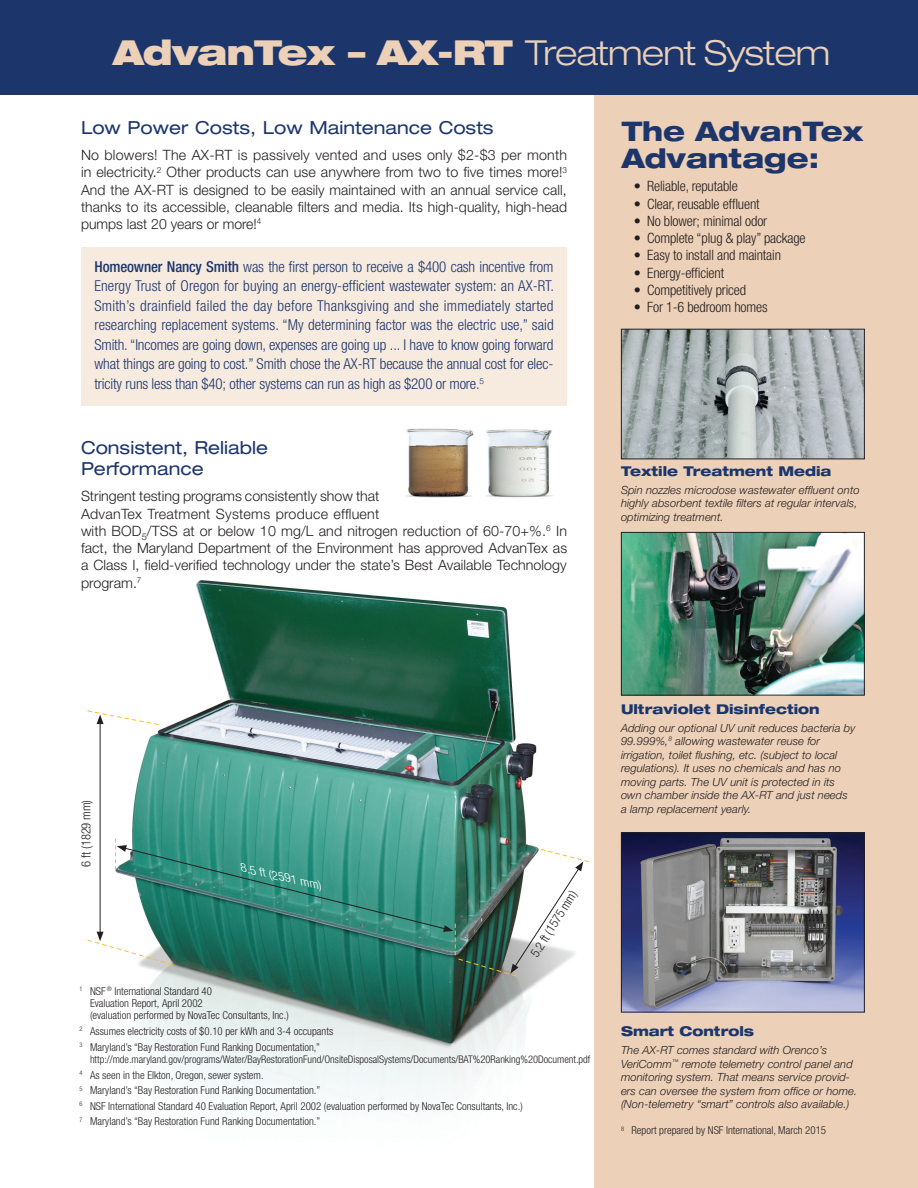
<style>
.page{position:relative;width:918px;height:1188px;background:#fff}
.page>*{position:absolute;margin:0;border:0;box-sizing:border-box;transform-origin:0 0}
.t1{font:300 expanded 34.5px "Helvetica Neue LT Pro";letter-spacing:-.025em;color:#ecd0b8}
.Sub-Heads_1{font:800 expanded 27px/27px "Helvetica Neue LT Pro";color:#1c366c}
.Sub-Heads{font:expanded 18px/21px "Helvetica Neue LT Pro";color:#1c366c}
.Pull_Quote{font:300 condensed 15px/19.5px "Helvetica Neue LT Pro";letter-spacing:-.01em;color:#1c366c;text-align:justify}
.Text{font:300 14.25px/17.2px "Helvetica Neue LT Pro";color:#231f20;text-align:justify}
.t2{font:300 condensed 14.25px "Helvetica Neue LT Pro";letter-spacing:-.01em;color:#231f20}
.Sub-heads_2{font:800 expanded 13.5px "Helvetica Neue LT Pro";color:#1c366c}
.Captions{font:800 expanded 13.5px "Helvetica Neue LT Pro";color:#1c366c}
.Pull_Quote-2{font:300 condensed 12.6px "Helvetica Neue LT Pro";letter-spacing:-.01em;color:#231f20}
.Pull_Quote-3{font:italic 300 condensed 11.4px "Helvetica Neue LT Pro";color:#fff;scale:1.21 1}
.Captions-2{font:italic 300 11.25px/13.5px "Helvetica Neue LT Pro";letter-spacing:.005em;color:#231f20}
.Captions-3{font:300 condensed 10.8px/12.3px "Helvetica Neue LT Pro";color:#231f20}
.Captions-4{font:300 condensed 10.5px "Helvetica Neue LT Pro";color:#231f20}
.s1{font-weight:900}
.s2{font-weight:500}
</style>
<div class="page">
<img style="left:115px;top:580px;width:431px;height:528px">
<hr style="left:100px;top:722px;width:1px;height:212px;background:#231f20">
<svg style="left:87px;top:710px;width:72px;height:16px"></svg>
<svg style="left:87px;top:839px;width:502px;height:138px"></svg>
<div style="left:595px;top:0;width:323px;height:1188px;background:#ecd0b8"></div>
<img style="left:623px;top:534px;width:240px;height:160px">
<div style="left:621px;top:532px;width:244px;height:164px;border:1px solid #231f20"></div>
<img style="left:623px;top:331px;width:240px;height:126px">
<div style="left:621px;top:329px;width:244px;height:130px;border:1px solid #231f20"></div>
<img style="left:623px;top:834px;width:240px;height:176px">
<div style="left:621px;top:832px;width:244px;height:180px;border:1px solid #231f20"></div>
<div style="left:0;top:0;width:918px;height:94px;background:#1c366c"></div>
<div style="left:81px;top:248px;width:486px;height:158px;background:#f7ebe0"></div>
<img style="left:406px;top:428px;width:147px;height:70px">
<p class="t1" style="left:113px;top:32px;width:719px"><span class="s1">AdvanTex – AX-RT</span> Treatment System</p>
<p class="Sub-Heads" style="left:81px;top:117px;width:414px">Low Power Costs, Low Maintenance Costs</p>
<p class="Text" style="left:81px;top:146px;width:488px">No blowers! The AX-RT is passively vented and uses only $2-$3 per month in electricity.<sup>2</sup> Other products can use anywhere from two to five times more!<sup>3<br></sup>And the AX-RT is designed to be easily maintained with an annual service call, thanks to its accessible, cleanable filters and media. Its high-quality, high-head pumps last 20 years or more!<sup>4</sup></p>
<p class="Pull_Quote" style="left:94px;top:257px;width:461px"><span class="s2">Homeowner Nancy Smith</span> was the first person to receive a $400 cash incentive from Energy Trust of Oregon for buying an energy-efficient wastewater system: an AX-RT.<br>Smith’s drainfield failed the day before Thanksgiving and she immediately started researching replacement systems. “My determining factor was the electric use,” said Smith. “Incomes are going down, expenses are going up ... I have to know going forward what things are going to cost.” Smith chose the AX-RT because the annual cost for elec&shy;tricity runs less than $40; other systems can run as high as $200 or more.<sup>5</sup></p>
<p class="Sub-Heads" style="left:81px;top:437px;width:189px">Consistent, Reliable<br>Performance</p>
<p class="Text" style="left:81px;top:487px;width:488px;text-align:left">Stringent testing programs consistently show that<br>AdvanTex Treatment Systems produce effluent<br>with BOD<sub>5</sub>/TSS at or below 10 mg/L and nitrogen reduction of 60-70+%.<sup>6</sup> In fact, the Maryland Department of the Environment has approved AdvanTex as a Class I, field-verified technology under the state’s Best Available Technology program.<sup>7</sup></p>
<p class="Sub-Heads_1" style="left:622px;top:117px;width:243px">The AdvanTex<br>Advantage:</p>
<p class="t2" style="left:634px;top:178px;width:106px">• Reliable, reputable</p>
<p class="t2" style="left:634px;top:196px;width:127px">• Clear, reusable effluent</p>
<p class="t2" style="left:634px;top:213px;width:135px">• No blower; minimal odor</p>
<p class="t2" style="left:634px;top:230px;width:173px">• Complete “plug &amp; play” package</p>
<p class="t2" style="left:634px;top:247px;width:149px">• Easy to install and maintain</p>
<p class="t2" style="left:634px;top:264px;width:92px">• Energy-efficient</p>
<p class="t2" style="left:634px;top:282px;width:114px">• Competitively priced</p>
<p class="t2" style="left:634px;top:299px;width:135px">• For 1-6 bedroom homes</p>
<p class="Sub-heads_2" style="left:621px;top:462px;width:212px">Textile Treatment Media</p>
<p class="Captions-2" style="left:621px;top:483px;width:240px">Spin nozzles microdose wastewater effluent onto highly absorbent textile filters at regular intervals, optimizing treatment.</p>
<p class="Pull_Quote-2" style="left:79px;top:867px;width:68px;rotate:-90deg">6 ft (1829 mm)</p>
<p class="Pull_Quote-3" style="left:244px;top:861px;width:70px;rotate:13deg">8.5 ft (2591 mm)</p>
<p class="Pull_Quote-2" style="left:528px;top:952px;width:77px;rotate:-58deg">5.2 ft (1575 mm)</p>
<p class="Captions-3" style="left:90px;top:985px;width:200px;text-indent:-11px"><sup>1</sup> NSF <sup>®</sup> International Standard 40<br>Evaluation Report, April 2002<br>(evaluation performed by NovaTec Consultants, Inc.)</p>
<p class="Captions-3" style="left:80px;top:1025px;width:255px"><sup>2</sup> Assumes electricity costs of $0.10 per kWh and 3-4 occupants</p>
<p class="Captions-3" style="left:80px;top:1041px;width:242px"><sup>3</sup> Maryland’s “Bay Restoration Fund Ranking Documentation,”</p>
<p class="Captions-4" style="left:90px;top:1053px;width:502px">http://mde.maryland.gov/programs/Water/BayRestorationFund/OnsiteDisposalSystems/Documents/BAT%20Ranking%20Document.pdf</p>
<p class="Captions-3" style="left:80px;top:1069px;width:186px"><sup>4</sup> As seen in the Elkton, Oregon, sewer system.</p>
<p class="Captions-3" style="left:80px;top:1084px;width:242px"><sup>5</sup> Maryland’s “Bay Restoration Fund Ranking Documentation.”</p>
<p class="Captions-3" style="left:80px;top:1100px;width:445px"><sup>6</sup> NSF International Standard 40 Evaluation Report, April 2002 (evaluation performed by NovaTec Consultants, Inc.)</p>
<p class="Captions-3" style="left:80px;top:1115px;width:242px"><sup>7</sup> Maryland’s “Bay Restoration Fund Ranking Documentation.”</p>
<p class="Captions" style="left:621px;top:700px;width:200px">Ultraviolet Disinfection</p>
<p class="Captions-2" style="left:621px;top:721px;width:236px">Adding our optional UV unit reduces bacteria by 99.999%,<sup>8</sup> allowing wastewater reuse for irrigation, toilet flushing, etc. (subject to local regulations). It uses no chemicals and has no moving parts. The UV unit is protected in its own chamber inside the AX-RT and just needs a lamp replacement yearly.</p>
<p class="Sub-heads_2" style="left:621px;top:1023px;width:135px">Smart Controls</p>
<p class="Captions-2" style="left:621px;top:1043px;width:238px">The AX-RT comes standard with Orenco’s VeriComm<sup>™</sup> remote telemetry control panel and monitoring system. That means service provid&shy;ers can oversee the system from office or home. (Non-telemetry “smart” controls also available.)</p>
<p class="Captions-3" style="left:621px;top:1124px;width:207px"><sup>8</sup> Report prepared by NSF International, March 2015</p>
</div>
